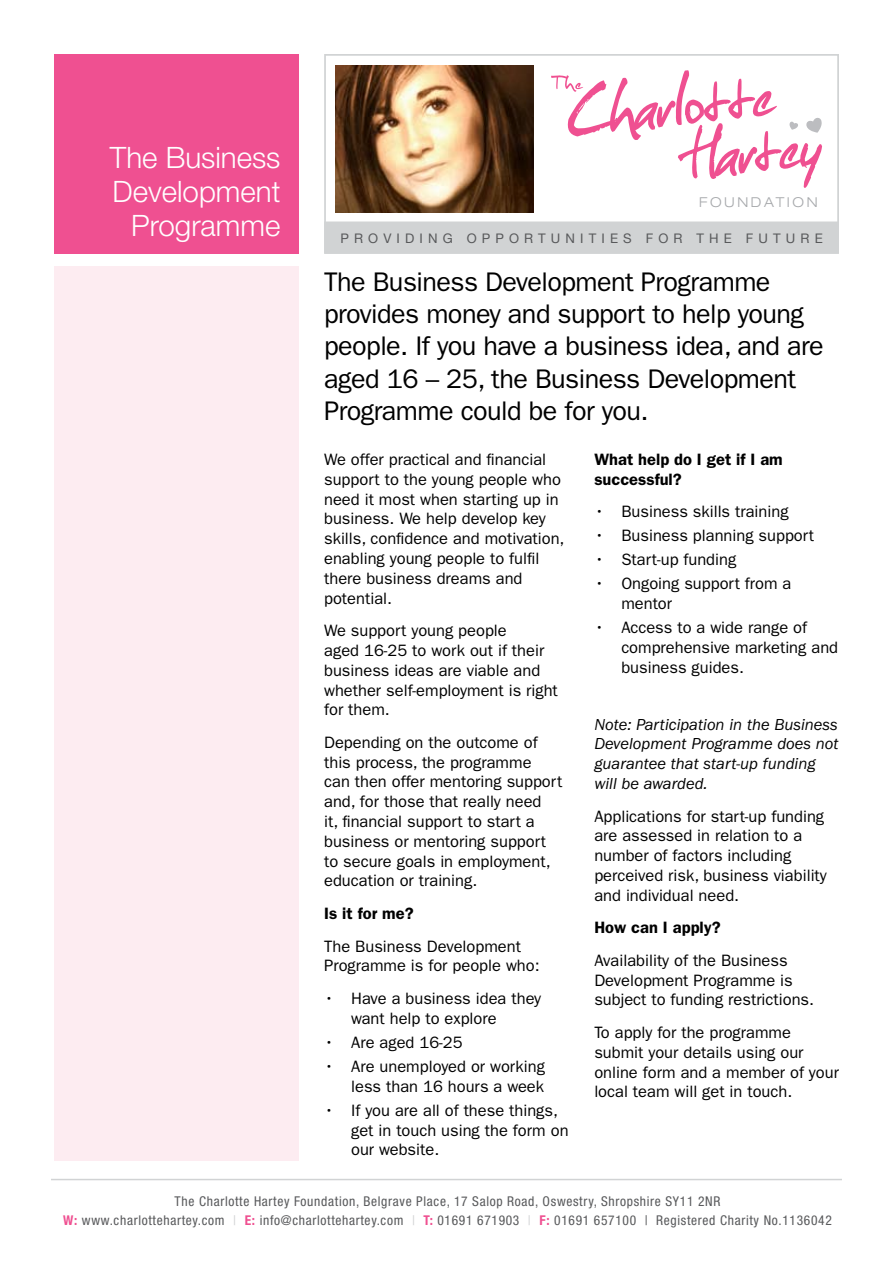
<style>
.page{position:relative;width:893px;height:1263px;background:#fff}
.page>*{position:absolute;margin:0;border:0;box-sizing:border-box;transform-origin:0 0}
.t1{font:300 29.55px/33.9px "Helvetica Neue LT Std";color:#fff;text-align:right}
.t2{font:27px/32.4px "ITC Franklin Gothic Std";letter-spacing:-.02em;color:#000}
.t3{font:16.5px/19.8px "ITC Franklin Gothic Std";color:#000}
.t4{font:italic 16.5px/19.8px "ITC Franklin Gothic Std";color:#000}
.t5{font:600 16.5px/19.8px "ITC Franklin Gothic Std";color:#000}
.t6{font:300 expanded 13.65px "Helvetica Neue LT Std";letter-spacing:.19em;color:#a7a9ac}
.t7{font:condensed 13.5px/18.9px "Helvetica Neue LT Std";letter-spacing:.05em;color:#58595b;text-align:center}
.t8{font:13.2px "Helvetica Neue";letter-spacing:.39em;color:#58595b}
.s1{font-weight:700;color:#ef5091}
.s2{color:#d1d3d4}
</style>
<div class="page">
<div style="left:324px;top:54px;width:515px;height:200px;background:#fff;border:2px solid #d1d3d4"></div>
<div style="left:324px;top:221px;width:515px;height:32px;background:#d1d3d4"></div>
<svg style="left:551px;top:70px;width:271px;height:118px"></svg>
<img style="left:335px;top:65px;width:198px;height:147px">
<div style="left:54px;top:54px;width:245px;height:200px;background:#ef5091"></div>
<div style="left:54px;top:266px;width:245px;height:895px;background:#fdecf1"></div>
<hr style="left:51px;top:1179px;width:791px;height:1px;background:#d1d3d4">
<h1 class="t1" style="left:110px;top:140px;width:172px">The Business<br>Development<br>Programme</h1>
<p class="t6" style="left:699px;top:194px;width:120px">FOUNDATION</p>
<p class="t8" style="left:340px;top:231px;width:153px">PROVIDING OPP</p>
<p class="t8" style="left:509px;top:231px;width:315px">ORTUNITIES FOR THE FUTURE</p>
<h2 class="t2" style="left:324px;top:265px;width:501px">The Business Development Programme provides money and support to help young people. If you have a business idea, and are aged 16 – 25, the Business Development Programme could be for you.</h2>
<p class="t3" style="left:324px;top:449px;width:242px">We offer practical and financial support to the young people who need it most when starting up in business. We help develop key skills, confidence and motivation, enabling young people to fulfil there business dreams and potential.</p>
<p class="t3" style="left:324px;top:621px;width:235px">We support young people<br>aged 16-25 to work out if their business ideas are viable and whether self-employment is right for them.</p>
<p class="t3" style="left:324px;top:732px;width:240px">Depending on the outcome of this process, the programme<br>can then offer mentoring support and, for those that really need<br>it, financial support to start a business or mentoring support to secure goals in employment, education or training.</p>
<p class="t5" style="left:324px;top:903px;width:91px">Is it for me?</p>
<p class="t3" style="left:324px;top:936px;width:217px">The Business Development<br>Programme is for people who:</p>
<p class="t3" style="left:351px;top:988px;width:191px;text-indent:-27px">• Have a business idea they want help to explore</p>
<p class="t3" style="left:324px;top:1032px;width:140px">• Are aged 16-25</p>
<p class="t3" style="left:324px;top:1056px;width:222px;text-align:right">• Are unemployed or working less than 16 hours a week</p>
<p class="t3" style="left:351px;top:1100px;width:219px;text-indent:-27px">• If you are all of these things, get in touch using the form on our website.</p>
<p class="t5" style="left:594px;top:449px;width:190px">What help do I get if I am successful?</p>
<p class="t3" style="left:594px;top:502px;width:196px">• Business skills training</p>
<p class="t3" style="left:594px;top:526px;width:221px">• Business planning support</p>
<p class="t3" style="left:594px;top:550px;width:143px">• Start-up funding</p>
<p class="t3" style="left:621px;top:574px;width:172px;text-indent:-27px">• Ongoing support from a mentor</p>
<p class="t3" style="left:621px;top:618px;width:218px;text-indent:-27px">• Access to a wide range of comprehensive marketing and business guides.</p>
<p class="t4" style="left:594px;top:714px;width:246px">Note: Participation in the Business<br>Development Programme does not guarantee that start-up funding will be awarded.</p>
<p class="t3" style="left:594px;top:806px;width:234px">Applications for start-up funding are assessed in relation to a number of factors including perceived risk, business viability and individual need.</p>
<p class="t5" style="left:594px;top:918px;width:128px">How can I apply?</p>
<p class="t3" style="left:594px;top:950px;width:221px">Availability of the Business<br>Development Programme is subject to funding restrictions.</p>
<p class="t3" style="left:594px;top:1022px;width:246px">To apply for the programme submit your details using our online form and a member of your local team will get in touch.</p>
<p class="t7" style="left:63px;top:1191px;width:770px">The Charlotte Hartey Foundation, Belgrave Place, 17 Salop Road, Oswestry, Shropshire Sy11 2nr<br><span class="s1">W:</span> www.charlottehartey.com <span class="s2">|</span> <span class="s1">E:</span> info@charlottehartey.com <span class="s2">|</span> <span class="s1">T:</span> 01691 671903 <span class="s2">|</span> <span class="s1">F:</span> 01691 657100 | Registered Charity No.1136042</p>
</div>
